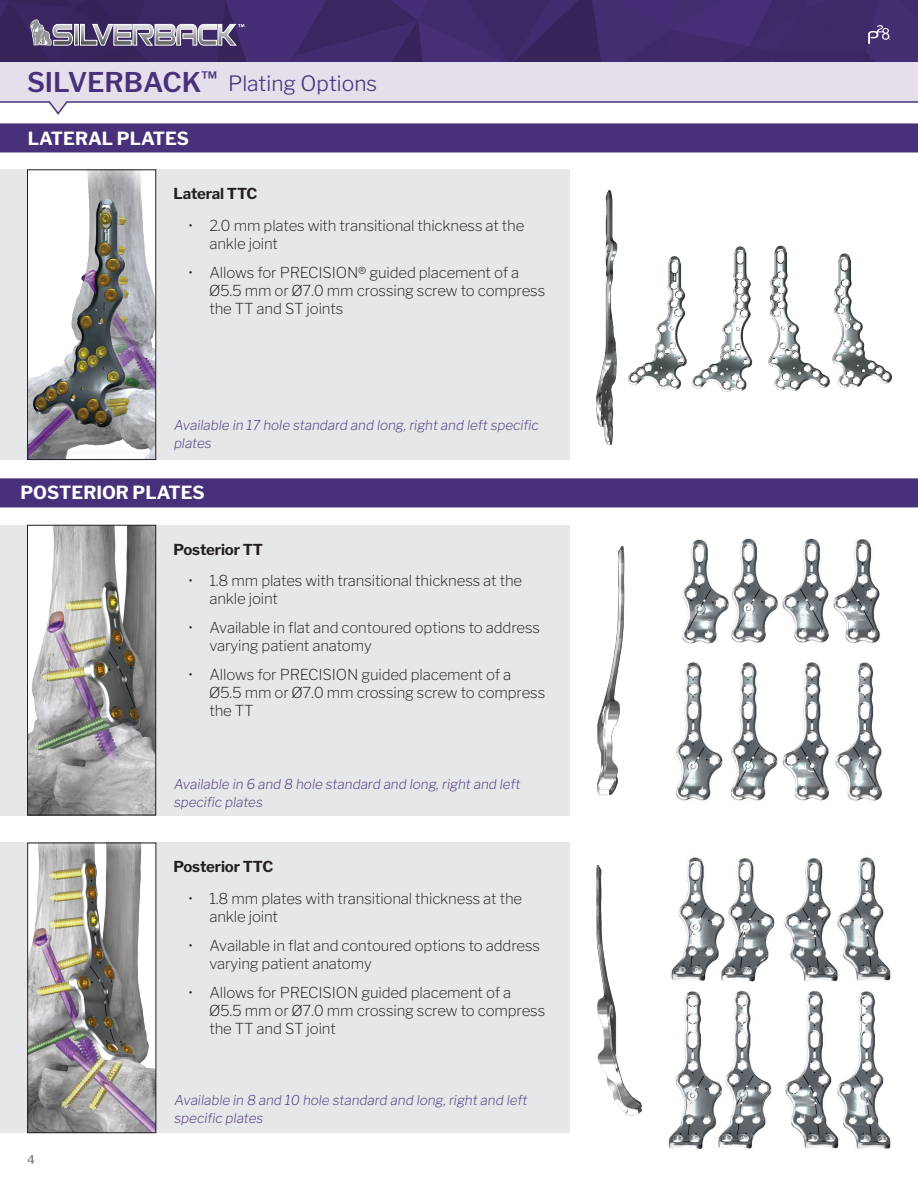
<style>
.page{position:relative;width:918px;height:1188px;background:#fff}
.page>*{position:absolute;margin:0;border:0;box-sizing:border-box;transform-origin:0 0}
.t1{font:300 21px "Libre Franklin";color:#48317a}
.t2{font:700 18px "Libre Franklin";color:#fff}
.t3{font:200 15px/18px "Libre Franklin";letter-spacing:-.01em;color:#231f20}
.t4{font:700 15px "Libre Franklin";letter-spacing:-.01em;color:#231f20}
.t5{font:italic 200 13.5px/18px "Libre Franklin";color:#48317a}
.t6{font:12px "Libre Franklin";color:#6c6d70}
.s1{font-weight:600;font-size:27px}
</style>
<div class="page">
<div style="left:0;top:61px;width:918px;height:39px;background:#e4dfea"></div>
<img style="left:0;top:0;width:918px;height:61px">
<svg style="left:30px;top:20px;width:214px;height:26px;background:#867e99"></svg>
<svg style="left:868px;top:25px;width:22px;height:19px"></svg>
<div style="left:0;top:123px;width:918px;height:29px;background:#48317a"></div>
<div style="left:0;top:478px;width:918px;height:29px;background:#48317a"></div>
<div style="left:0;top:170px;width:569px;height:290px;background:#e6e7e9"></div>
<div style="left:0;top:525px;width:569px;height:290px;background:#e6e7e9"></div>
<div style="left:0;top:843px;width:569px;height:290px;background:#e6e7e9"></div>
<svg style="left:0;top:100px;width:918px;height:15px"></svg>
<img style="left:29px;top:845px;width:125px;height:286px">
<div style="left:27px;top:843px;width:129px;height:290px;border:1px solid #231f20"></div>
<img style="left:29px;top:527px;width:125px;height:286px">
<div style="left:27px;top:525px;width:129px;height:290px;border:1px solid #231f20"></div>
<img style="left:29px;top:172px;width:125px;height:286px">
<div style="left:27px;top:170px;width:129px;height:290px;border:1px solid #231f20"></div>
<img style="left:597px;top:546px;width:28px;height:250px">
<img style="left:596px;top:865px;width:46px;height:251px">
<img style="left:696px;top:245px;width:130px;height:147px">
<img style="left:658px;top:256px;width:38px;height:134px">
<img style="left:596px;top:190px;width:62px;height:256px">
<img style="left:826px;top:253px;width:66px;height:135px">
<img style="left:682px;top:538px;width:198px;height:106px">
<img style="left:671px;top:857px;width:220px;height:125px">
<img style="left:668px;top:990px;width:223px;height:159px">
<img style="left:676px;top:662px;width:206px;height:139px">
<h1 class="t1" style="left:27px;top:71px;width:352px"><span class="s1">SILVERBACK</span><sup>™</sup> Plating Options</h1>
<p class="t2" style="left:28px;top:128px;width:163px">LATERAL PLATES</p>
<p class="t4" style="left:173px;top:185px;width:85px">Lateral TTC</p>
<p class="t3" style="left:209px;top:216px;width:317px;text-indent:-21px">• 2.0 mm plates with transitional thickness at the ankle joint</p>
<p class="t3" style="left:209px;top:263px;width:337px;text-indent:-21px">• Allows for PRECISION® guided placement of a<br>Ø5.5 mm or Ø7.0 mm crossing screw to compress the TT and ST joints</p>
<p class="t5" style="left:174px;top:416px;width:366px">Available in 17 hole standard and long, right and left specific plates</p>
<p class="t2" style="left:20px;top:482px;width:186px">POSTERIOR PLATES</p>
<p class="t4" style="left:173px;top:540px;width:91px">Posterior TT</p>
<p class="t3" style="left:209px;top:572px;width:314px;text-indent:-21px">• 1.8 mm plates with transitional thickness at the ankle joint</p>
<p class="t3" style="left:209px;top:619px;width:332px;text-indent:-21px">• Available in flat and contoured options to address varying patient anatomy</p>
<p class="t3" style="left:209px;top:665px;width:337px;text-indent:-21px">• Allows for PRECISION guided placement of a<br>Ø5.5 mm or Ø7.0 mm crossing screw to compress the TT</p>
<p class="t5" style="left:174px;top:775px;width:348px">Available in 6 and 8 hole standard and long, right and left specific plates</p>
<p class="t4" style="left:173px;top:858px;width:101px">Posterior TTC</p>
<p class="t3" style="left:209px;top:890px;width:314px;text-indent:-21px">• 1.8 mm plates with transitional thickness at the ankle joint</p>
<p class="t3" style="left:209px;top:936px;width:332px;text-indent:-21px">• Available in flat and contoured options to address varying patient anatomy</p>
<p class="t3" style="left:209px;top:983px;width:337px;text-indent:-21px">• Allows for PRECISION guided placement of a<br>Ø5.5 mm or Ø7.0 mm crossing screw to compress the TT and ST joint</p>
<p class="t6" style="left:27px;top:1152px;width:9px">4</p>
<p class="t5" style="left:175px;top:1092px;width:354px">Available in 8 and 10 hole standard and long, right and left specific plates</p>
</div>
